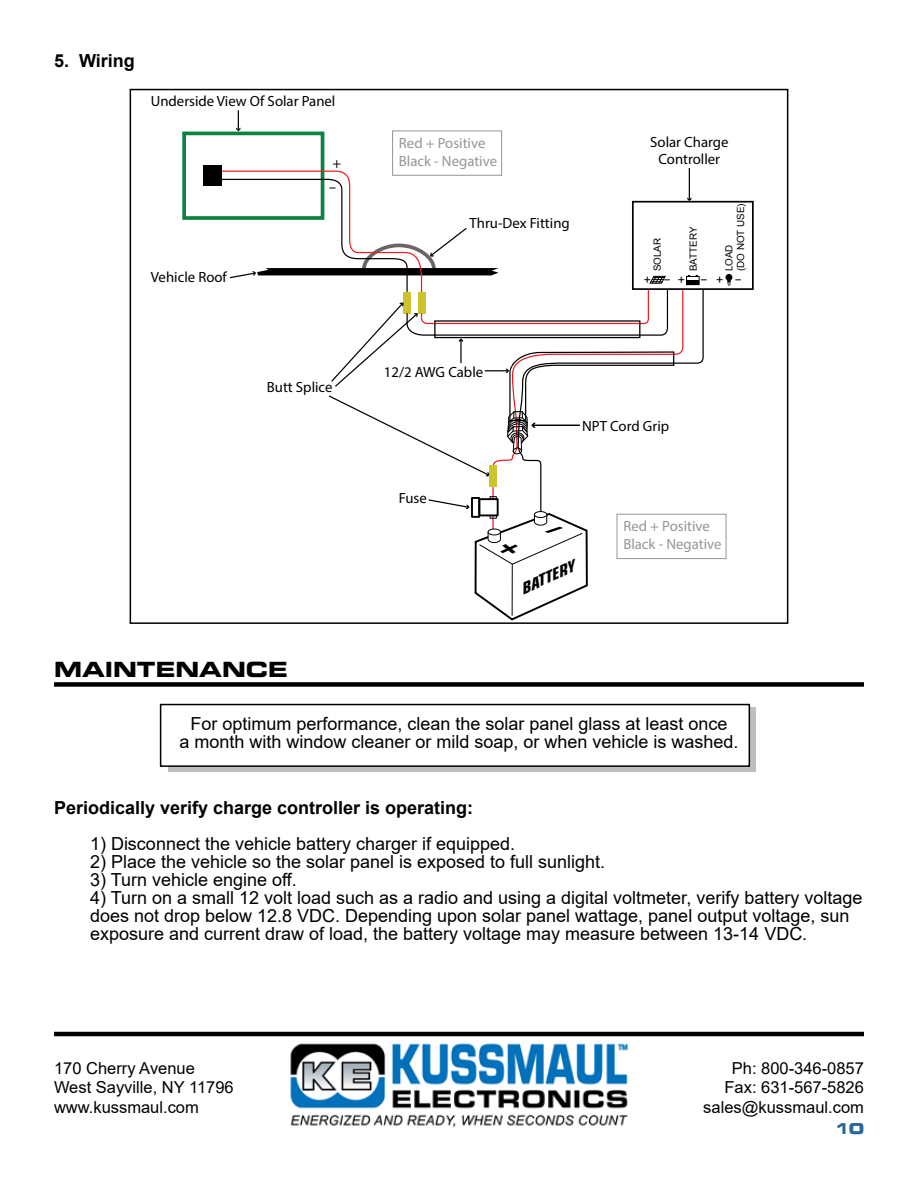
<style>
.page{position:relative;width:918px;height:1188px;background:#fff}
.page>*{position:absolute;margin:0;border:0;box-sizing:border-box;transform-origin:0 0}
.t1{font:21px "Eurostile Bold Extended Two";color:#000}
.t2{font:18px/18px "Arial";color:#000}
.t3{font:700 18px "Arial";color:#000}
.t4{font:16.5px/19.8px "Arial";color:#000}
.t5{font:italic 700 condensed 15.3px "Eurostile";color:#000;scale:1.16 1}
.t6{font:15px "Eurostile Bold Extended Two";color:#29689e}
.t7{font:14.85px/17.7px "Myriad Pro";color:#000;text-align:center}
.t8{font:14.85px/17.7px "Myriad Pro";color:#939598}
.t9{font:14.85px "Myriad Pro";color:#000;scale:1.68 1}
.t10{font:12.3px "Arial";color:#000}
.t11{font:12.3px "Arial";color:#000;scale:1.68 1}
.t12{font:9.9px/11.9px "Arial";color:#000}
</style>
<div class="page">
<img style="left:290px;top:1043px;width:338px;height:85px">
<hr style="left:54px;top:1032px;width:810px;height:4px;background:#000">
<div style="left:54px;top:682px;width:810px;height:5px;background:#000"></div>
<div style="left:169px;top:708px;width:587px;height:64px;background:#bcbec0"></div>
<div style="left:161px;top:705px;width:588px;height:61px;background:#fff"></div>
<div style="left:160px;top:704px;width:590px;height:63px;border:2px solid #000"></div>
<div style="left:182px;top:132px;width:142px;height:88px;border:4px solid #0d8341"></div>
<div style="left:203px;top:166px;width:19px;height:20px;background:#000"></div>
<div style="left:632px;top:201px;width:122px;height:89px;border:2px solid #000"></div>
<svg style="left:236px;top:110px;width:4px;height:21px"></svg>
<hr style="left:689px;top:168px;width:1px;height:32px;background:#000">
<div style="left:392px;top:131px;width:110px;height:45px;border:1px solid #939598"></div>
<div style="left:617px;top:514px;width:109px;height:45px;border:1px solid #939598"></div>
<svg style="left:725px;top:274px;width:7px;height:12px"></svg>
<svg style="left:221px;top:170px;width:483px;height:451px"></svg>
<p class="t3" style="left:54px;top:48px;width:82px">5. Wiring</p>
<p class="t7" style="left:151px;top:92px;width:186px">Underside View Of Solar Panel</p>
<p class="t7" style="left:333px;top:154px;width:10px">+</p>
<p class="t9" style="left:329px;top:177px;width:6px">-</p>
<p class="t8" style="left:399px;top:134px;width:100px">Red + Positive<br>Black - Negative</p>
<p class="t7" style="left:650px;top:133px;width:80px">Solar Charge<br>Controller</p>
<p class="t12" style="left:723px;top:271px;width:69px;rotate:-90deg">LOAD<br>(DO NOT USE)</p>
<p class="t7" style="left:470px;top:214px;width:102px">Thru-Dex Fitting</p>
<p class="t12" style="left:652px;top:271px;width:35px;rotate:-90deg">SOLAR</p>
<p class="t12" style="left:687px;top:271px;width:46px;rotate:-90deg">BATTERY</p>
<p class="t7" style="left:151px;top:268px;width:78px">Vehicle Roof</p>
<p class="t10" style="left:644px;top:272px;width:9px">+</p>
<p class="t10" style="left:678px;top:271px;width:65px">+ -+-</p>
<p class="t11" style="left:664px;top:271px;width:6px">-</p>
<p class="t7" style="left:267px;top:378px;width:67px">Butt Splice</p>
<p class="t7" style="left:384px;top:363px;width:101px">12/2 AWG Cable</p>
<p class="t7" style="left:399px;top:489px;width:30px">Fuse</p>
<p class="t7" style="left:582px;top:417px;width:89px">NPT Cord Grip</p>
<p class="t5" style="left:517px;top:581px;width:51px;rotate:-25deg">BATTERY</p>
<p class="t8" style="left:623px;top:517px;width:100px">Red + Positive<br>Black - Negative</p>
<p class="t1" style="left:54px;top:654px;width:235px">MAINTENANCE</p>
<p class="t2" style="left:179px;top:715px;width:561px;text-align:center">For optimum performance, clean the solar panel glass at least once<br>a month with window cleaner or mild soap, or when vehicle is washed.</p>
<p class="t3" style="left:54px;top:794px;width:421px">Periodically verify charge controller is operating:</p>
<p class="t2" style="left:90px;top:834px;width:427px">1) Disconnect the vehicle battery charger if equipped.</p>
<p class="t2" style="left:90px;top:852px;width:517px">2) Place the vehicle so the solar panel is exposed to full sunlight.</p>
<p class="t2" style="left:90px;top:870px;width:208px">3) Turn vehicle engine off.</p>
<p class="t2" style="left:90px;top:888px;width:774px">4) Turn on a small 12 volt load such as a radio and using a digital voltmeter, verify battery voltage does not drop below 12.8 VDC. Depending upon solar panel wattage, panel output voltage, sun exposure and current draw of load, the battery voltage may measure between 13-14 VDC.</p>
<p class="t4" style="left:54px;top:1058px;width:181px">170 Cherry Avenue<br>West Sayville, NY 11796 www.kussmaul.com</p>
<p class="t4" style="left:703px;top:1058px;width:162px;text-align:right">Ph: 800-346-0857<br>Fax: 631-567-5826 sales@kussmaul.com</p>
<p class="t6" style="left:834px;top:1118px;width:31px">10</p>
</div>
